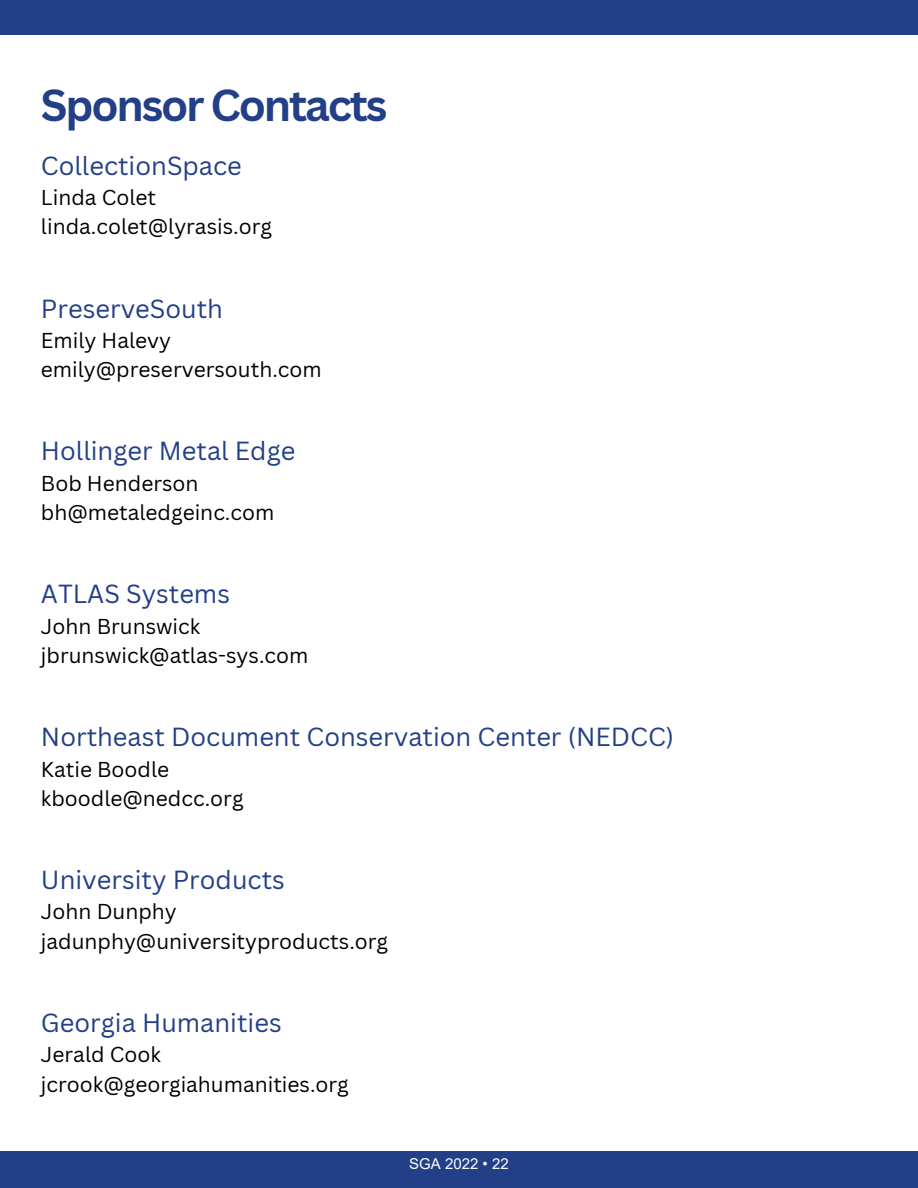
<style>
.page{position:relative;width:918px;height:1188px;background:#fff}
.page>*{position:absolute;margin:0;border:0;box-sizing:border-box;transform-origin:0 0}
.t1{font:700 43.65px "Canva Sans";letter-spacing:-.05em;color:#233f87}
.t2{font:25.5px "Canva Sans";color:#233f87}
.t3{font:21px/29.2px "Canva Sans";color:#000}
.t4{font:15px "Arial";color:#fff}
</style>
<div class="page">
<div style="left:0;top:1151px;width:918px;height:37px;background:#233f87"></div>
<div style="left:0;top:0;width:918px;height:35px;background:#233f87"></div>
<h1 class="t1" style="left:41px;top:74px;width:348px">Sponsor Contacts</h1>
<p class="t2" style="left:41px;top:147px;width:202px">CollectionSpace</p>
<p class="t3" style="left:41px;top:182px;width:233px">Linda Colet linda.colet@lyrasis.org</p>
<p class="t2" style="left:41px;top:290px;width:184px">PreserveSouth</p>
<p class="t3" style="left:41px;top:325px;width:282px">Emily Halevy emily@preserversouth.com</p>
<p class="t2" style="left:41px;top:433px;width:256px">Hollinger Metal Edge</p>
<p class="t3" style="left:41px;top:468px;width:235px">Bob Henderson bh@metaledgeinc.com</p>
<p class="t2" style="left:41px;top:576px;width:191px">ATLAS Systems</p>
<p class="t3" style="left:41px;top:611px;width:269px">John Brunswick jbrunswick@atlas-sys.com</p>
<p class="t2" style="left:41px;top:719px;width:635px">Northeast Document Conservation Center (NEDCC)</p>
<p class="t3" style="left:41px;top:754px;width:204px">Katie Boodle kboodle@nedcc.org</p>
<p class="t2" style="left:41px;top:862px;width:245px">University Products</p>
<p class="t3" style="left:41px;top:897px;width:349px">John Dunphy jadunphy@universityproducts.org</p>
<p class="t2" style="left:41px;top:1005px;width:242px">Georgia Humanities</p>
<p class="t3" style="left:41px;top:1040px;width:309px">Jerald Cook jcrook@georgiahumanities.org</p>
<p class="t4" style="left:409px;top:1153px;width:101px">SGA 2022 • 22</p>
</div>
